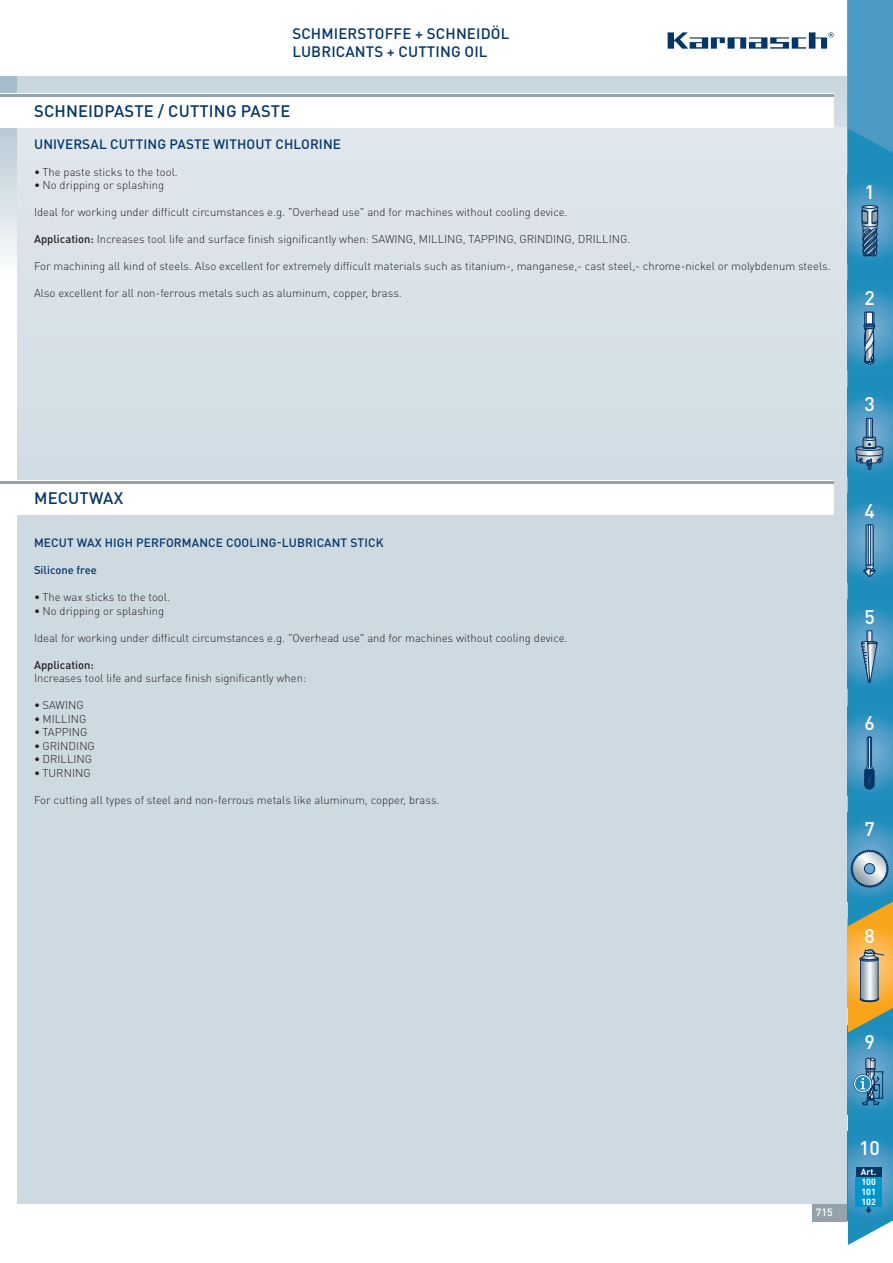
<style>
.page{position:relative;width:893px;height:1263px;background:#fff}
.page>*{position:absolute;margin:0;border:0;box-sizing:border-box;transform-origin:0 0}
.t1{font:500 19.5px "FFDIN";color:#fff}
.t2{font:500 16.5px "DIN Pro";letter-spacing:.01em;color:#053668}
.t3{font:500 15px/18px "DIN Pro";letter-spacing:.01em;color:#053668}
.t4{font:500 13.5px "DIN Pro";letter-spacing:.01em;color:#053668}
.t5{font:500 12px "DIN Pro";letter-spacing:.01em;color:#053668}
.t6{font:300 11.25px "DIN Pro";color:#231f20}
.t7{font:500 11.25px "DIN Pro";color:#053668}
.t8{font:500 11.25px "DIN Pro";color:#231f20}
.t9{font:500 10.5px "DIN Pro";color:#fff}
.t10{font:700 8.85px/10.1px "FFDIN";color:#fff;text-align:justify}
.s1{font-weight:500}
</style>
<div class="page">
<div style="left:17px;top:77px;width:831px;height:51px;background:#c9d7e0"></div>
<div style="left:17px;top:128px;width:859px;height:1075px;background:linear-gradient(to right,#d2dde4,#d0dce4)"></div>
<div style="left:812px;top:1204px;width:64px;height:17px;background:#94a2aa"></div>
<svg style="left:668px;top:32px;width:165px;height:17px"></svg>
<svg style="left:0;top:77px;width:1px;height:179px"></svg>
<div style="left:0;top:94px;width:833px;height:34px;background:#fff"></div>
<div style="left:0;top:480px;width:833px;height:34px;background:#fff"></div>
<hr style="left:0;top:94px;width:833px;height:3px;background:#94a2aa">
<hr style="left:0;top:480px;width:833px;height:3px;background:#94a2aa">
<svg style="left:848px;top:1220px;width:45px;height:25px"></svg>
<svg style="left:848px;top:1139px;width:45px;height:81px;background:#3c95c1"></svg>
<div style="left:856px;top:1167px;width:25px;height:9px;background:#053668"></div>
<div style="left:856px;top:1177px;width:25px;height:9px;background:#0098cb"></div>
<div style="left:856px;top:1187px;width:25px;height:10px;background:#0096c9"></div>
<div style="left:856px;top:1197px;width:25px;height:10px;background:#0094c8"></div>
<svg style="left:848px;top:1114px;width:45px;height:25px"></svg>
<svg style="left:848px;top:1032px;width:45px;height:82px;background:#3e97c2"></svg>
<div style="left:853px;top:1074px;width:19px;height:19px;border:2px solid #053668;border-radius:50%"></div>
<svg style="left:855px;top:1075px;width:16px;height:17px"></svg>
<div style="left:854px;top:1075px;width:17px;height:17px;border:1px solid #fff;border-radius:50%"></div>
<svg style="left:861px;top:1056px;width:22px;height:50px"></svg>
<svg style="left:848px;top:1008px;width:45px;height:24px"></svg>
<svg style="left:848px;top:926px;width:45px;height:82px;background:#fab03d"></svg>
<svg style="left:860px;top:949px;width:25px;height:53px"></svg>
<svg style="left:848px;top:0;width:45px;height:926px;background:#4294bc"></svg>
<h3 class="t3" style="left:292px;top:24px;width:218px">SCHMIERSTOFFE + SCHNEIDÖL<br>LUBRICANTS + CUTTING OIL</h3>
<h2 class="t2" style="left:34px;top:100px;width:258px">SCHNEIDPASTE / CUTTING PASTE</h2>
<p class="t4" style="left:34px;top:134px;width:309px">UNIVERSAL CUTTING PASTE WITHOUT CHLORINE</p>
<p class="t6" style="left:34px;top:164px;width:145px">• The paste sticks to the tool.</p>
<p class="t6" style="left:34px;top:177px;width:132px">• No dripping or splashing</p>
<p class="t6" style="left:34px;top:204px;width:535px">Ideal for working under difficult circumstances e.g. "Overhead use" and for machines without cooling device.</p>
<p class="t6" style="left:34px;top:231px;width:598px"><span class="s1">Application:</span> Increases tool life and surface finish significantly when: SAWING, MILLING, TAPPING, GRINDING, DRILLING.</p>
<p class="t6" style="left:34px;top:258px;width:798px">For machining all kind of steels. Also excellent for extremely difficult materials such as titanium-, manganese,- cast steel,- chrome-nickel or molybdenum steels.</p>
<p class="t6" style="left:34px;top:285px;width:369px">Also excellent for all non-ferrous metals such as aluminum, copper, brass.</p>
<h1 class="t1" style="left:864px;top:179px;width:12px">1</h1>
<h1 class="t1" style="left:864px;top:285px;width:12px">2</h1>
<h2 class="t2" style="left:34px;top:487px;width:91px">MECUTWAX</h2>
<p class="t5" style="left:34px;top:535px;width:351px">MECUT WAX HIGH PERFORMANCE COOLING-LUBRICANT STICK</p>
<p class="t7" style="left:34px;top:562px;width:64px">Silicone free</p>
<p class="t6" style="left:34px;top:589px;width:138px">• The wax sticks to the tool.</p>
<p class="t6" style="left:34px;top:603px;width:132px">• No dripping or splashing</p>
<p class="t6" style="left:34px;top:630px;width:535px">Ideal for working under difficult circumstances e.g. "Overhead use" and for machines without cooling device.</p>
<p class="t8" style="left:34px;top:657px;width:61px">Application:</p>
<p class="t6" style="left:34px;top:670px;width:274px">Increases tool life and surface finish significantly when:</p>
<p class="t6" style="left:34px;top:697px;width:51px">• SAWING</p>
<p class="t6" style="left:34px;top:711px;width:54px">• MILLING</p>
<p class="t6" style="left:34px;top:724px;width:55px">• TAPPING</p>
<p class="t6" style="left:34px;top:738px;width:62px">• GRINDING</p>
<p class="t6" style="left:34px;top:751px;width:60px">• DRILLING</p>
<p class="t6" style="left:34px;top:765px;width:58px">• TURNING</p>
<p class="t6" style="left:34px;top:792px;width:407px">For cutting all types of steel and non-ferrous metals like aluminum, copper, brass.</p>
<h1 class="t1" style="left:864px;top:392px;width:12px">3</h1>
<h1 class="t1" style="left:864px;top:498px;width:12px">4</h1>
<h1 class="t1" style="left:864px;top:604px;width:12px">5</h1>
<h1 class="t1" style="left:864px;top:711px;width:12px">6</h1>
<h1 class="t1" style="left:864px;top:817px;width:12px">7</h1>
<h1 class="t1" style="left:864px;top:923px;width:12px">8</h1>
<h1 class="t1" style="left:864px;top:1029px;width:12px">9</h1>
<p class="t9" style="left:816px;top:1205px;width:18px">715</p>
<h1 class="t1" style="left:859px;top:1136px;width:22px">10</h1>
<p class="t10" style="left:861px;top:1166px;width:17px">Art.<br>100<br>101<br>102</p>
</div>
